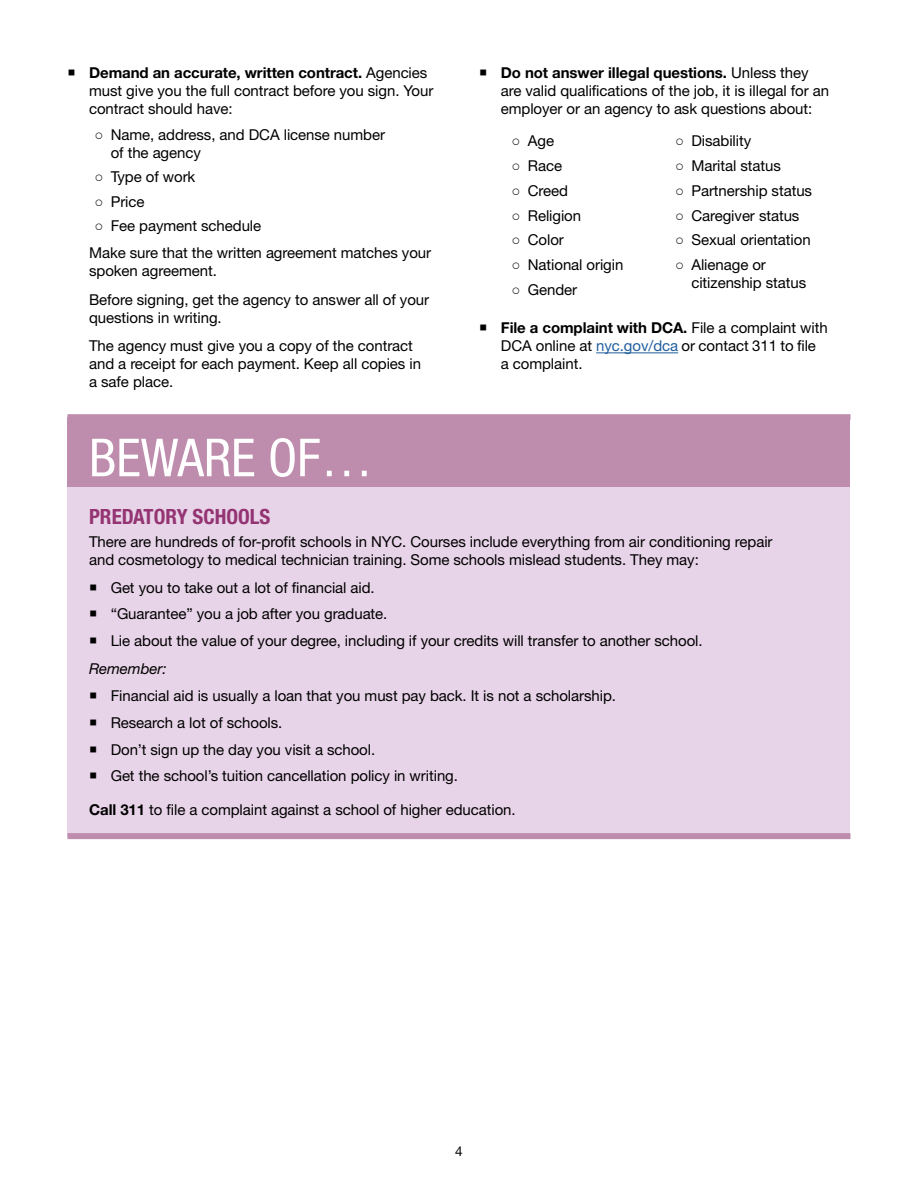
<style>
.page{position:relative;width:918px;height:1188px;background:#fff}
.page>*{position:absolute;margin:0;border:0;box-sizing:border-box;transform-origin:0 0}
.t1{font:condensed 52.5px "Helvetica Neue LT Std";color:#fff}
.t2{font:700 condensed 21px "Helvetica Neue LT Std";color:#943473}
.t3{font:15px/18px "Helvetica Neue LT Std";letter-spacing:-.005em;color:#000}
.t4{font:italic 15px "Helvetica Neue LT Std";letter-spacing:-.005em;color:#000}
.t5{font:13.5px "Helvetica Neue LT Std";color:#000}
.s1{font-weight:700}
.s2{font-family:"Arial"}
.s3{color:#215e9e}
</style>
<div class="page">
<div style="left:68px;top:417px;width:782px;height:70px;background:#be8cad"></div>
<div style="left:68px;top:487px;width:782px;height:349px;background:#e8d4e8"></div>
<div style="left:68px;top:414px;width:782px;height:6px;background:#be8cad"></div>
<div style="left:68px;top:833px;width:782px;height:6px;background:#be8cad"></div>
<hr style="left:596px;top:352px;width:82px;height:1px;background:#215e9e">
<p class="t3" style="left:89px;top:64px;width:346px"><span class="s1">Demand an accurate, written contract.</span> Agencies must give you the full contract before you sign. Your contract should have:</p>
<p class="t3" style="left:111px;top:125px;width:276px;text-indent:-16px"><span class="s2">○</span> Name, address, and DCA license number of the agency</p>
<p class="t3" style="left:95px;top:168px;width:102px"><span class="s2">○</span> Type of work</p>
<p class="t3" style="left:95px;top:192px;width:52px"><span class="s2">○</span> Price</p>
<p class="t3" style="left:89px;top:212px;width:344px;line-height:26.7px;text-indent:5px"><span class="s2">○</span> Fee payment schedule<br>Make sure that the written agreement matches your</p>
<p class="t3" style="left:89px;top:256px;width:342px;line-height:28.8px">spoken agreement.<br>Before signing, get the agency to answer all of your</p>
<p class="t3" style="left:89px;top:303px;width:325px;line-height:28.8px">questions in writing.<br>The agency must give you a copy of the contract</p>
<p class="t3" style="left:89px;top:355px;width:333px">and a receipt for each payment. Keep all copies in a safe place.</p>
<p class="t3" style="left:501px;top:64px;width:330px"><span class="s1">Do not answer illegal questions.</span> Unless they are valid qualifications of the job, it is illegal for an employer or an agency to ask questions about:</p>
<p class="t3" style="left:512px;top:132px;width:44px"><span class="s2">○</span> Age</p>
<p class="t3" style="left:675px;top:132px;width:78px"><span class="s2">○</span> Disability</p>
<p class="t3" style="left:512px;top:156px;width:52px"><span class="s2">○</span> Race</p>
<p class="t3" style="left:675px;top:156px;width:107px"><span class="s2">○</span> Marital status</p>
<p class="t3" style="left:512px;top:181px;width:58px"><span class="s2">○</span> Creed</p>
<p class="t3" style="left:675px;top:181px;width:138px"><span class="s2">○</span> Partnership status</p>
<p class="t3" style="left:512px;top:206px;width:71px"><span class="s2">○</span> Religion</p>
<p class="t3" style="left:675px;top:206px;width:126px"><span class="s2">○</span> Caregiver status</p>
<p class="t3" style="left:512px;top:231px;width:54px"><span class="s2">○</span> Color</p>
<p class="t3" style="left:675px;top:231px;width:137px"><span class="s2">○</span> Sexual orientation</p>
<p class="t3" style="left:512px;top:255px;width:113px"><span class="s2">○</span> National origin</p>
<p class="t3" style="left:691px;top:255px;width:116px;text-indent:-16px"><span class="s2">○</span> Alienage or citizenship status</p>
<p class="t3" style="left:512px;top:280px;width:67px"><span class="s2">○</span> Gender</p>
<p class="t3" style="left:501px;top:319px;width:328px"><span class="s1">File a complaint with DCA.</span> File a complaint with<br>DCA online at <span class="s3">nyc.gov/dca</span> or contact 311 to file a complaint.</p>
<h1 class="t1" style="left:89px;top:427px;width:285px">BEWARE OF…</h1>
<h2 class="t2" style="left:89px;top:503px;width:183px">PREDATORY SCHOOLS</h2>
<p class="t3" style="left:89px;top:533px;width:685px">There are hundreds of for-profit schools in NYC. Courses include everything from air conditioning repair and cosmetology to medical technician training. Some schools mislead students. They may:</p>
<p class="t3" style="left:111px;top:574px;width:593px;line-height:26.7px">Get you to take out a lot of financial aid.<br>“Guarantee” you a job after you graduate.<br>Lie about the value of your degree, including if your credits will transfer to another school.</p>
<p class="t4" style="left:89px;top:659px;width:79px">Remember:</p>
<p class="t3" style="left:111px;top:683px;width:507px;line-height:26.7px">Financial aid is usually a loan that you must pay back. It is not a scholarship.<br>Research a lot of schools.<br>Don’t sign up the day you visit a school.<br>Get the school’s tuition cancellation policy in writing.</p>
<p class="t3" style="left:89px;top:800px;width:428px"><span class="s1">Call 311</span> to file a complaint against a school of higher education.</p>
<p class="t5" style="left:455px;top:1143px;width:9px">4</p>
</div>
